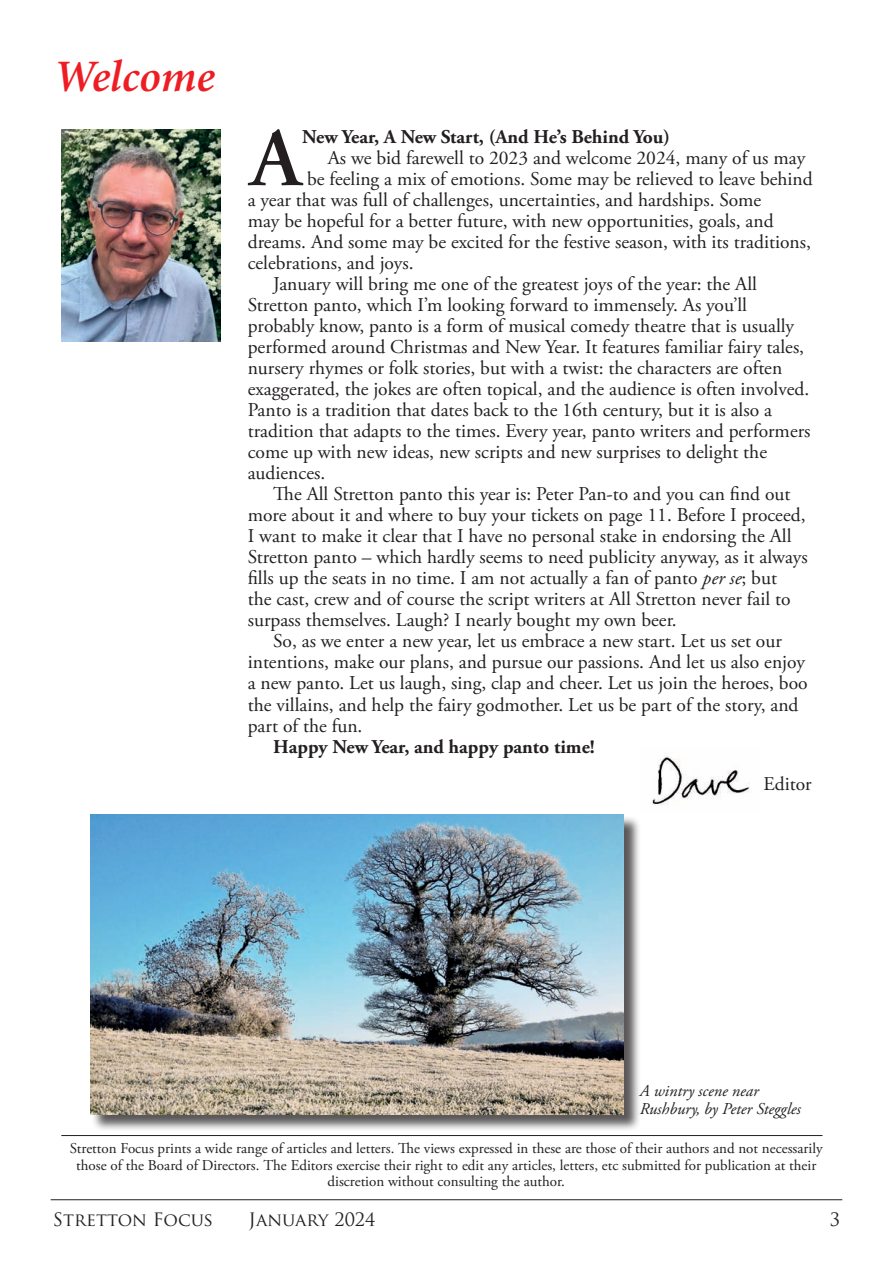
<style>
.page{position:relative;width:893px;height:1263px;background:#fff}
.page>*{position:absolute;margin:0;border:0;box-sizing:border-box;transform-origin:0 0}
._01_1_Welcome___Drop_Cap{font:600 82.8px "Adobe Garamond Pro";color:#231f20}
.t1{font:italic 600 45px "Minion Pro";letter-spacing:-.005em;color:#ee1d23}
._01_1_Welcome{font:19.5px/21px "Adobe Garamond Pro";color:#231f20}
._01_1_Welcome___Drop_Cap-2{font:700 19.5px "Adobe Garamond Pro";color:#231f20}
._01_1_Welcome-2{font:700 19.5px "Adobe Garamond Pro";color:#231f20}
.t2{font:18px "Trajan Pro";color:#231f20}
._01_7_Centred_Caption{font:italic 16.5px/18px "Adobe Garamond Pro";color:#231f20}
.t3{font:15px/16.5px "Adobe Garamond Pro";color:#231f20;text-align:center}
.s1{font-style:italic}
</style>
<div class="page">
<hr style="left:51px;top:1199px;width:790px;height:1px;background:#231f20">
<hr style="left:61px;top:1134px;width:761px;height:1px;background:#231f20">
<img style="left:61px;top:130px;width:159px;height:212px">
<img style="left:652px;top:753px;width:98px;height:52px">
<div style="left:91px;top:815px;width:549px;height:315px;background:#231f20;opacity:.75"></div>
<img style="left:90px;top:814px;width:533px;height:299px">
<p class="t1" style="left:53px;top:45px;width:163px">Welcome</p>
<p class="_01_1_Welcome___Drop_Cap" style="left:250px;top:111px;width:53px">A</p>
<p class="_01_1_Welcome___Drop_Cap-2" style="left:302px;top:125px;width:369px">New Year, A New Start, (And He’s Behind You)</p>
<p class="_01_1_Welcome" style="left:327px;top:148px;width:479px">As we bid farewell to 2023 and welcome 2024, many of us may</p>
<p class="_01_1_Welcome" style="left:307px;top:169px;width:507px">be feeling a mix of emotions. Some may be relieved to leave behind</p>
<p class="_01_1_Welcome" style="left:248px;top:190px;width:515px">a year that was full of challenges, uncertainties, and hardships. Some</p>
<p class="_01_1_Welcome" style="left:248px;top:211px;width:527px">may be hopeful for a better future, with new opportunities, goals, and</p>
<p class="_01_1_Welcome" style="left:248px;top:232px;width:564px">dreams. And some may be excited for the festive season, with its traditions,</p>
<p class="_01_1_Welcome" style="left:248px;top:253px;width:167px">celebrations, and joys.</p>
<p class="_01_1_Welcome" style="left:248px;top:274px;width:564px;text-indent:26px">January will bring me one of the greatest joys of the year: the All Stretton panto, which I’m looking forward to immensely. As you’ll probably know, panto is a form of musical comedy theatre that is usually performed around Christmas and New Year. It features familiar fairy tales, nursery rhymes or folk stories, but with a twist: the characters are often exaggerated, the jokes are often topical, and the audience is often involved.<br>Panto is a tradition that dates back to the 16th century, but it is also a tradition that adapts to the times. Every year, panto writers and performers come up with new ideas, new scripts and new surprises to delight the audiences.</p>
<p class="_01_1_Welcome" style="left:248px;top:484px;width:561px;text-indent:26px">The All Stretton panto this year is: Peter Pan-to and you can find out more about it and where to buy your tickets on page 11. Before I proceed, I want to make it clear that I have no personal stake in endorsing the All Stretton panto – which hardly seems to need publicity anyway, as it always fills up the seats in no time. I am not actually a fan of panto <span class="s1">per se</span>; but<br>the cast, crew and of course the script writers at All Stretton never fail to surpass themselves. Laugh? I nearly bought my own beer.</p>
<p class="_01_1_Welcome" style="left:248px;top:631px;width:561px;text-indent:26px">So, as we enter a new year, let us embrace a new start. Let us set our intentions, make our plans, and pursue our passions. And let us also enjoy a new panto. Let us laugh, sing, clap and cheer. Let us join the heroes, boo the villains, and help the fairy godmother. Let us be part of the story, and part of the fun.</p>
<p class="_01_1_Welcome-2" style="left:273px;top:734px;width:323px">Happy New Year, and happy panto time!</p>
<p class="_01_1_Welcome" style="left:763px;top:773px;width:50px">Editor</p>
<p class="_01_7_Centred_Caption" style="left:639px;top:1081px;width:163px">A wintry scene near<br>Rushbury, by Peter Steggles</p>
<p class="t3" style="left:70px;top:1140px;width:753px">Stretton Focus prints a wide range of articles and letters. The views expressed in these are those of their authors and not necessarily those of the Board of Directors. The Editors exercise their right to edit any articles, letters, etc submitted for publication at their discretion without consulting the author.</p>
<p class="t2" style="left:53px;top:1207px;width:162px">Stretton Focus</p>
<p class="t2" style="left:248px;top:1207px;width:128px">January 2024</p>
<p class="t2" style="left:829px;top:1207px;width:12px">3</p>
</div>
